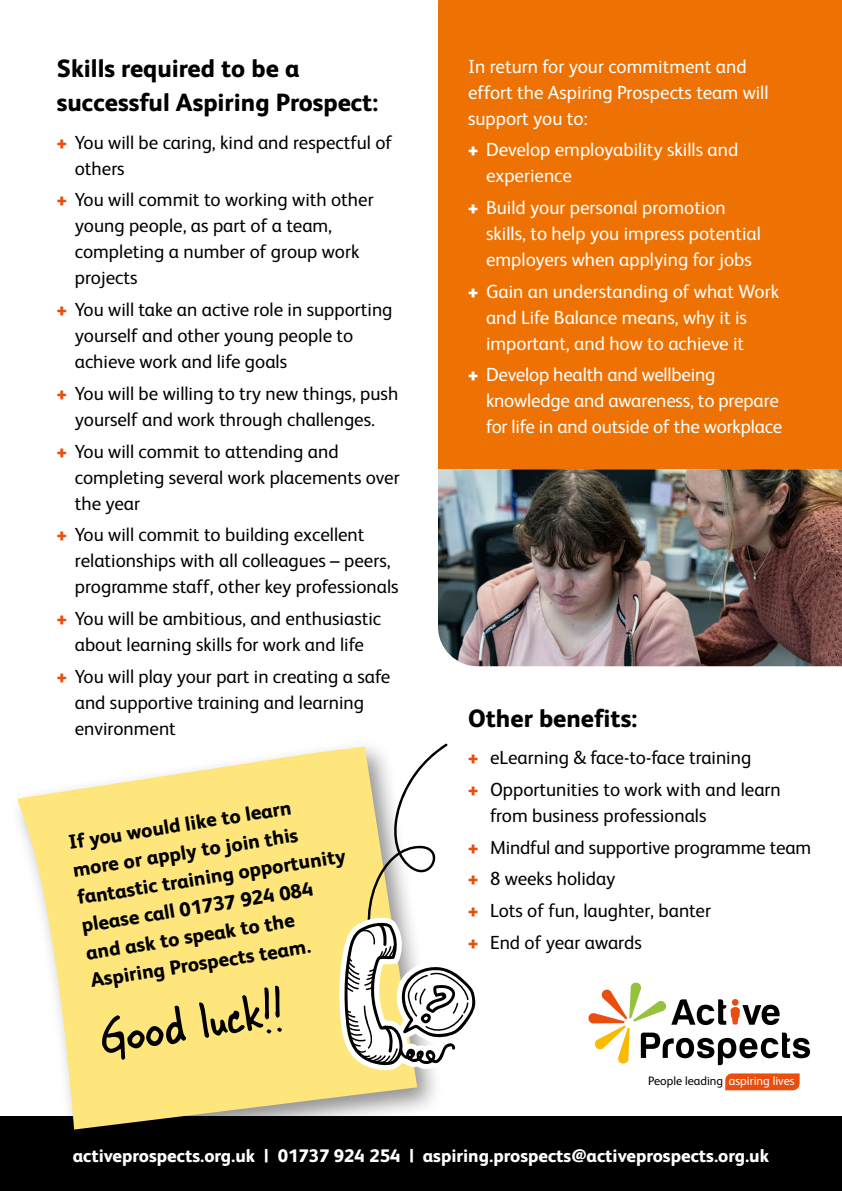
<style>
.page{position:relative;width:842px;height:1191px;background:#fff}
.page>*{position:absolute;margin:0;border:0;box-sizing:border-box;transform-origin:0 0}
.t1{font:56px "Skippy Sharp";color:#000}
.t2{font:800 25px/34px "FS Albert";color:#000}
.t3{font:800 20px/28px "FS Albert";color:#000}
.t4{font:19px/26px "FS Albert";color:#000}
.t5{font:19px/26px "FS Albert";color:#fff}
.t6{font:800 18.2px "FS Albert";color:#fff}
.t7{font:12.2px "FS Albert";color:#000}
.s1{font-weight:800;color:#e94e0f}
.s2{font-weight:800}
.s3{color:#fff}
</style>
<div class="page">
<div style="left:438px;top:0;width:404px;height:469px;background:#ee7203"></div>
<div style="left:0;top:1116px;width:842px;height:75px;background:#000"></div>
<div style="left:9px;top:738px;width:435px;height:418px;background:#000;opacity:.44"></div>
<svg style="left:18px;top:746px;width:399px;height:383px"></svg>
<img style="left:438px;top:469px;width:404px;height:197px">
<svg style="left:725px;top:1073px;width:75px;height:17px"></svg>
<svg style="left:588px;top:982px;width:222px;height:83px"></svg>
<svg style="left:339px;top:743px;width:137px;height:327px"></svg>
<h2 class="t2" style="left:57px;top:51px;width:323px">Skills required to be a successful Aspiring Prospect:</h2>
<p class="t4" style="left:75px;top:129px;width:319px;text-indent:-18px"><span class="s1">+</span> You will be caring, kind and respectful of others</p>
<p class="t4" style="left:75px;top:187px;width:300px;text-indent:-18px"><span class="s1">+</span> You will commit to working with other young people, as part of a team, completing a number of group work projects</p>
<p class="t4" style="left:75px;top:296px;width:319px;text-indent:-18px"><span class="s1">+</span> You will take an active role in supporting yourself and other young people to achieve work and life goals</p>
<p class="t4" style="left:57px;top:380px;width:343px;text-align:center"><span class="s1">+</span> You will be willing to try new things, push yourself and work through challenges.</p>
<p class="t4" style="left:75px;top:438px;width:326px;text-indent:-18px"><span class="s1">+</span> You will commit to attending and completing several work placements over the year</p>
<p class="t4" style="left:75px;top:521px;width:325px;text-indent:-18px"><span class="s1">+</span> You will commit to building excellent relationships with all colleagues – peers, programme staff, other key professionals</p>
<p class="t4" style="left:57px;top:605px;width:326px;text-align:center"><span class="s1">+</span> You will be ambitious, and enthusiastic about learning skills for work and life</p>
<p class="t4" style="left:75px;top:663px;width:317px;text-indent:-18px"><span class="s1">+</span> You will play your part in creating a safe and supportive training and learning environment</p>
<p class="t3" style="left:66px;top:828px;width:273px;rotate:-9deg">If you would like to learn more or apply to join this fantastic training opportunity please call 01737 924 084 and ask to speak to the<br>Aspiring Prospects team.</p>
<h1 class="t1" style="left:94px;top:1003px;width:188px;rotate:-9deg">Good luck!!</h1>
<p class="t5" style="left:468px;top:53px;width:302px">In return for your commitment and effort the Aspiring Prospects team will support you to:</p>
<p class="t5" style="left:486px;top:137px;width:254px;text-indent:-18px"><span class="s2">+</span> Develop employability skills and experience</p>
<p class="t5" style="left:486px;top:194px;width:276px;text-indent:-18px"><span class="s2">+</span> Build your personal promotion skills, to help you impress potential employers when applying for jobs</p>
<p class="t5" style="left:486px;top:278px;width:295px;text-indent:-18px"><span class="s2">+</span> Gain an understanding of what Work and Life Balance means, why it is important, and how to achieve it</p>
<p class="t5" style="left:486px;top:362px;width:298px;text-indent:-18px"><span class="s2">+</span> Develop health and wellbeing knowledge and awareness, to prepare for life in and outside of the workplace</p>
<h2 class="t2" style="left:468px;top:701px;width:171px">Other benefits:</h2>
<p class="t4" style="left:468px;top:742px;width:314px;line-height:31.6px"><span class="s1">+</span> eLearning &amp; face-to-face training<br><span class="s1">+</span> Opportunities to work with and learn</p>
<p class="t4" style="left:468px;top:799px;width:345px;line-height:31.6px;text-indent:22px">from business professionals<br><span class="s1">+</span> Mindful and supportive programme team <span class="s1">+</span> 8 weeks holiday<br><span class="s1">+</span> Lots of fun, laughter, banter<br><span class="s1">+</span> End of year awards</p>
<p class="t7" style="left:648px;top:1074px;width:148px">People leading <span class="s3">aspiring lives</span></p>
<p class="t6" style="left:73px;top:1145px;width:698px">activeprospects.org.uk | 01737 924 254 | aspiring.prospects@activeprospects.org.uk</p>
</div>
